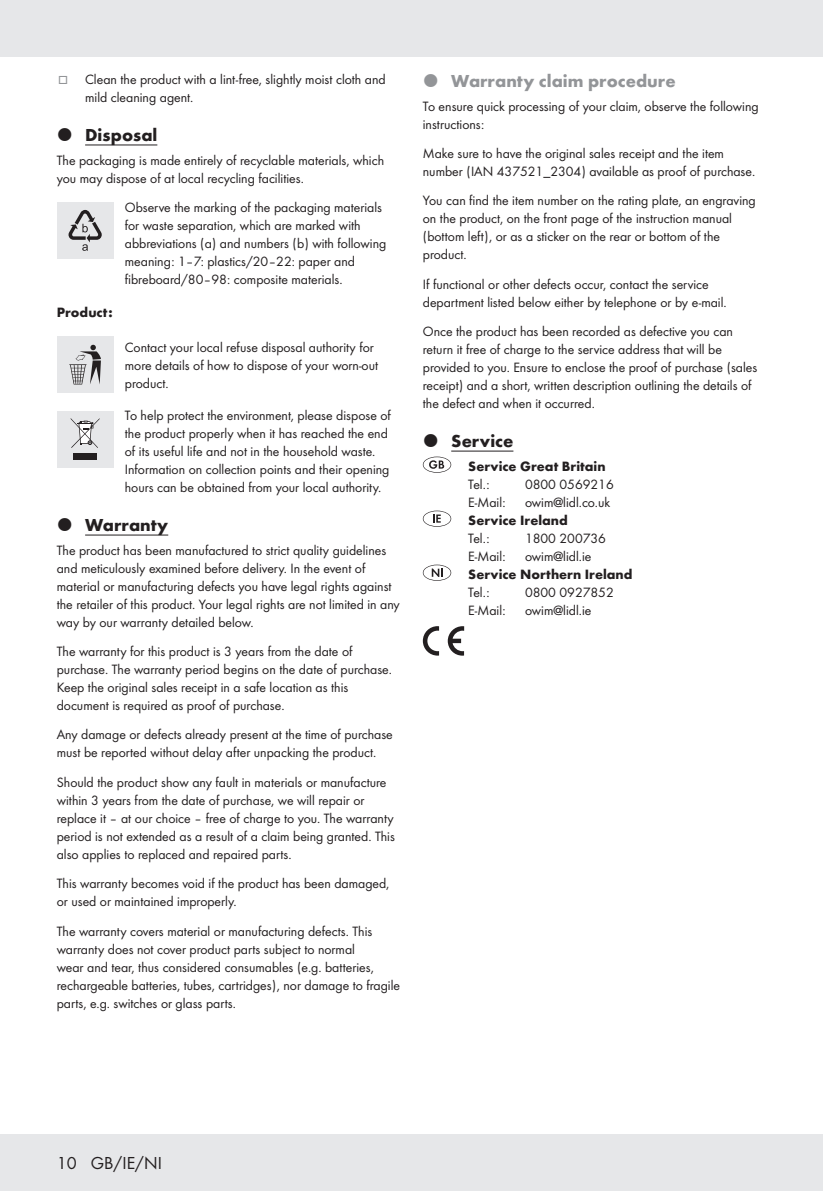
<style>
.page{position:relative;width:823px;height:1191px;background:#fff}
.page>*{position:absolute;margin:0;border:0;box-sizing:border-box;transform-origin:0 0}
.t1{font:700 18px "Futura";color:#231f20}
.t2{font:700 18px "Futura";color:#939598}
.t3{font:18px "Futura Boo";color:#231f20}
.Body_SB{font:14px/18px "Futura Boo";color:#231f20}
.Body{font:14px/18px "Futura Boo";color:#231f20}
.Service_Hotline{font:14px "Futura Boo";color:#231f20}
.Service_Hotline-2{font:700 14px "Futura";color:#231f20}
.Headline-03_SB{font:700 14px "Futura";color:#231f20}
.s1{color:#939598}
</style>
<div class="page">
<div style="left:0;top:1134px;width:822px;height:57px;background:#e6e7e9"></div>
<div style="left:0;top:0;width:822px;height:57px;background:#e6e7e9"></div>
<hr style="left:85px;top:144px;width:72px;height:1px;background:#231f20">
<hr style="left:85px;top:534px;width:83px;height:1px;background:#231f20">
<div style="left:57px;top:202px;width:56px;height:57px;background:#e6e7e9"></div>
<svg style="left:68px;top:210px;width:34px;height:41px"></svg>
<div style="left:57px;top:336px;width:56px;height:57px;background:#e6e7e9"></div>
<svg style="left:69px;top:345px;width:32px;height:39px"></svg>
<hr style="left:451px;top:450px;width:62px;height:1px;background:#231f20">
<svg style="left:422px;top:456px;width:29px;height:17px"></svg>
<svg style="left:422px;top:510px;width:29px;height:17px"></svg>
<svg style="left:422px;top:564px;width:29px;height:17px"></svg>
<svg style="left:422px;top:626px;width:42px;height:29px"></svg>
<div style="left:57px;top:411px;width:56px;height:56px;background:#e6e7e9"></div>
<div style="left:73px;top:454px;width:24px;height:6px;background:#231f20"></div>
<svg style="left:71px;top:418px;width:28px;height:30px"></svg>
<p class="Body" style="left:85px;top:70px;width:302px;text-indent:-27px"><span class="s1">□</span> Clean the product with a lint-free, slightly moist cloth and mild cleaning agent.</p>
<p class="t1" style="left:85px;top:122px;width:74px">Disposal</p>
<p class="Body" style="left:57px;top:150px;width:329px">The packaging is made entirely of recyclable materials, which you may dispose of at local recycling facilities.</p>
<p class="Body" style="left:125px;top:198px;width:263px">Observe the marking of the packaging materials for waste separation, which are marked with abbreviations (a) and numbers (b) with following meaning: 1–7: plastics/20–22: paper and fibreboard/80–98: composite materials.</p>
<p class="Headline-03_SB" style="left:57px;top:302px;width:57px">Product:</p>
<p class="Body" style="left:125px;top:337px;width:255px">Contact your local refuse disposal authority for more details of how to dispose of your worn-out product.</p>
<p class="Body_SB" style="left:125px;top:405px;width:267px">To help protect the environment, please dispose of the product properly when it has reached the end of its useful life and not in the household waste.<br>Information on collection points and their opening hours can be obtained from your local authority.</p>
<p class="t1" style="left:85px;top:512px;width:85px">Warranty</p>
<p class="Body" style="left:57px;top:540px;width:344px">The product has been manufactured to strict quality guidelines and meticulously examined before delivery. In the event of material or manufacturing defects you have legal rights against the retailer of this product. Your legal rights are not limited in any way by our warranty detailed below.</p>
<p class="Body_SB" style="left:57px;top:641px;width:335px">The warranty for this product is 3 years from the date of purchase. The warranty period begins on the date of purchase.<br>Keep the original sales receipt in a safe location as this document is required as proof of purchase.</p>
<p class="Body_SB" style="left:57px;top:725px;width:337px">Any damage or defects already present at the time of purchase must be reported without delay after unpacking the product.</p>
<p class="Body_SB" style="left:57px;top:772px;width:339px">Should the product show any fault in materials or manufacture within 3 years from the date of purchase, we will repair or replace it – at our choice – free of charge to you. The warranty period is not extended as a result of a claim being granted. This also applies to replaced and repaired parts.</p>
<p class="Body_SB" style="left:57px;top:873px;width:334px">This warranty becomes void if the product has been damaged, or used or maintained improperly.</p>
<p class="Body_SB" style="left:57px;top:921px;width:344px">The warranty covers material or manufacturing defects. This warranty does not cover product parts subject to normal<br>wear and tear, thus considered consumables (e.g. batteries, rechargeable batteries, tubes, cartridges), nor damage to fragile parts, e.g. switches or glass parts.</p>
<p class="t2" style="left:451px;top:68px;width:226px">Warranty claim procedure</p>
<p class="Body" style="left:422px;top:96px;width:337px">To ensure quick processing of your claim, observe the following instructions:</p>
<p class="Body_SB" style="left:422px;top:144px;width:332px">Make sure to have the original sales receipt and the item number (IAN 437521_2304) available as proof of purchase.</p>
<p class="Body_SB" style="left:422px;top:191px;width:334px">You can find the item number on the rating plate, an engraving on the product, on the front page of the instruction manual (bottom left), or as a sticker on the rear or bottom of the product.</p>
<p class="Body_SB" style="left:422px;top:274px;width:303px">If functional or other defects occur, contact the service department listed below either by telephone or by e-mail.</p>
<p class="Body_SB" style="left:422px;top:322px;width:336px">Once the product has been recorded as defective you can return it free of charge to the service address that will be provided to you. Ensure to enclose the proof of purchase (sales receipt) and a short, written description outlining the details of the defect and when it occurred.</p>
<p class="t1" style="left:451px;top:428px;width:64px">Service</p>
<p class="Service_Hotline-2" style="left:468px;top:456px;width:139px">Service Great Britain</p>
<p class="Service_Hotline" style="left:468px;top:474px;width:23px">Tel. :</p>
<p class="Service_Hotline" style="left:524px;top:474px;width:90px">0800 0569216</p>
<p class="Service_Hotline" style="left:468px;top:492px;width:39px">E-Mail:</p>
<p class="Service_Hotline" style="left:524px;top:492px;width:87px">owim@lidl.co.uk</p>
<p class="Service_Hotline-2" style="left:468px;top:510px;width:101px">Service Ireland</p>
<p class="Service_Hotline" style="left:468px;top:528px;width:23px">Tel. :</p>
<p class="Service_Hotline" style="left:524px;top:528px;width:82px">1800 200736</p>
<p class="Service_Hotline" style="left:468px;top:546px;width:39px">E-Mail:</p>
<p class="Service_Hotline" style="left:524px;top:546px;width:68px">owim@lidl.ie</p>
<p class="Service_Hotline-2" style="left:468px;top:564px;width:166px">Service Northern Ireland</p>
<p class="Service_Hotline" style="left:468px;top:582px;width:23px">Tel. :</p>
<p class="Service_Hotline" style="left:524px;top:582px;width:90px">0800 0927852</p>
<p class="Service_Hotline" style="left:468px;top:600px;width:39px">E-Mail:</p>
<p class="Service_Hotline" style="left:524px;top:600px;width:68px">owim@lidl.ie</p>
<p class="t3" style="left:57px;top:1150px;width:107px">10 GB/IE/NI</p>
</div>
